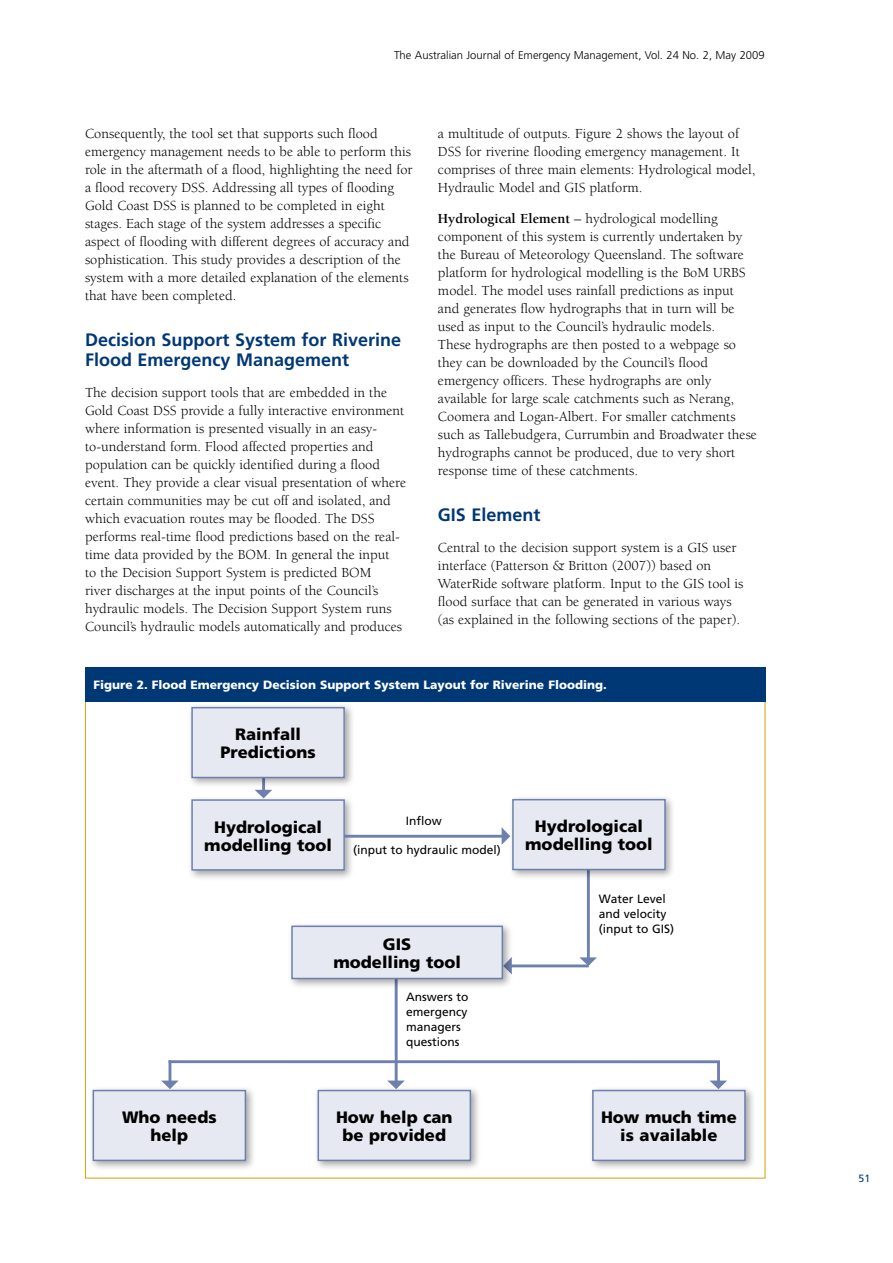
<style>
.page{position:relative;width:893px;height:1263px;background:#fff}
.page>*{position:absolute;margin:0;border:0;box-sizing:border-box;transform-origin:0 0}
.t1{font:700 18px/20.2px "Frutiger";color:#003876}
.t2{font:900 16.5px/18px "Frutiger";color:#000;text-align:center}
.t3{font:14.25px/18px "Berkeley";color:#000}
.t4{font:12px/15px "Frutiger";color:#000}
.t5{font:900 12px "Frutiger";color:#fff}
.t6{font:300 11.25px "Frutiger";color:#000}
.t7{font:10.5px "Frutiger";color:#003876}
.s1{font-weight:700}
</style>
<div class="page">
<div style="left:85px;top:667px;width:680px;height:35px;background:#003876"></div>
<div style="left:88px;top:1085px;width:168px;height:86px;background:#000;opacity:.35"></div>
<div style="left:93px;top:1090px;width:152px;height:70px;background:#e7e9f2"></div>
<div style="left:93px;top:1090px;width:153px;height:71px;border:2px solid #6e80ad"></div>
<div style="left:313px;top:1085px;width:168px;height:86px;background:#000;opacity:.35"></div>
<div style="left:318px;top:1090px;width:152px;height:70px;background:#e7e9f2"></div>
<div style="left:318px;top:1090px;width:153px;height:71px;border:2px solid #6e80ad"></div>
<div style="left:588px;top:1085px;width:167px;height:86px;background:#000;opacity:.35"></div>
<div style="left:593px;top:1090px;width:152px;height:70px;background:#e7e9f2"></div>
<div style="left:592px;top:1090px;width:154px;height:71px;border:2px solid #6e80ad"></div>
<div style="left:187px;top:795px;width:167px;height:85px;background:#000;opacity:.35"></div>
<div style="left:192px;top:800px;width:152px;height:70px;background:#e7e9f2"></div>
<div style="left:191px;top:799px;width:154px;height:72px;border:2px solid #6e80ad"></div>
<hr style="left:344px;top:835px;width:162px;height:3px;background:#6e80ad">
<hr style="left:508px;top:964px;width:81px;height:3px;background:#6e80ad">
<hr style="left:169px;top:1060px;width:551px;height:3px;background:#6e80ad">
<hr style="left:587px;top:868px;width:3px;height:93px;background:#6e80ad">
<hr style="left:262px;top:773px;width:3px;height:24px;background:#6e80ad">
<svg style="left:502px;top:827px;width:6px;height:18px"></svg>
<svg style="left:579px;top:957px;width:18px;height:9px"></svg>
<svg style="left:255px;top:790px;width:17px;height:8px"></svg>
<div style="left:508px;top:794px;width:167px;height:86px;background:#000;opacity:.35"></div>
<div style="left:513px;top:800px;width:152px;height:69px;background:#e7e9f2"></div>
<div style="left:512px;top:799px;width:154px;height:71px;border:2px solid #6e80ad"></div>
<div style="left:187px;top:702px;width:167px;height:86px;background:#000;opacity:.35"></div>
<div style="left:192px;top:708px;width:152px;height:69px;background:#e7e9f2"></div>
<div style="left:191px;top:707px;width:154px;height:71px;border:2px solid #6e80ad"></div>
<hr style="left:395px;top:977px;width:3px;height:107px;background:#6e80ad">
<hr style="left:169px;top:1060px;width:2px;height:24px;background:#6e80ad">
<hr style="left:717px;top:1061px;width:3px;height:23px;background:#6e80ad">
<svg style="left:387px;top:1080px;width:18px;height:9px"></svg>
<svg style="left:161px;top:1080px;width:18px;height:9px"></svg>
<svg style="left:709px;top:1080px;width:18px;height:9px"></svg>
<div style="left:287px;top:921px;width:226px;height:68px;background:#000;opacity:.35"></div>
<div style="left:292px;top:926px;width:210px;height:52px;background:#e7e9f2"></div>
<div style="left:291px;top:925px;width:212px;height:54px;border:2px solid #6e80ad"></div>
<p class="t6" style="left:394px;top:49px;width:372px">The Australian Journal of Emergency Management, Vol. 24 No. 2, May 2009</p>
<p class="t3" style="left:85px;top:125px;width:329px">Consequently, the tool set that supports such flood emergency management needs to be able to perform this role in the aftermath of a flood, highlighting the need for a flood recovery DSS. Addressing all types of flooding Gold Coast DSS is planned to be completed in eight stages. Each stage of the system addresses a specific aspect of flooding with different degrees of accuracy and sophistication. This study provides a description of the system with a more detailed explanation of the elements that have been completed.</p>
<p class="t1" style="left:85px;top:330px;width:318px">Decision Support System for Riverine<br>Flood Emergency Management</p>
<p class="t3" style="left:85px;top:384px;width:323px">The decision support tools that are embedded in the Gold Coast DSS provide a fully interactive environment where information is presented visually in an easy&shy;to-understand form. Flood affected properties and population can be quickly identified during a flood event. They provide a clear visual presentation of where certain communities may be cut off and isolated, and which evacuation routes may be flooded. The DSS performs real-time flood predictions based on the real&shy;time data provided by the BOM. In general the input<br>to the Decision Support System is predicted BOM<br>river discharges at the input points of the Council’s hydraulic models. The Decision Support System runs Council’s hydraulic models automatically and produces</p>
<p class="t3" style="left:438px;top:125px;width:319px">a multitude of outputs. Figure 2 shows the layout of DSS for riverine flooding emergency management. It comprises of three main elements: Hydrological model, Hydraulic Model and GIS platform.</p>
<p class="t3" style="left:438px;top:210px;width:321px"><span class="s1">Hydrological Element</span> – hydrological modelling component of this system is currently undertaken by the Bureau of Meteorology Queensland. The software platform for hydrological modelling is the BoM URBS model. The model uses rainfall predictions as input and generates flow hydrographs that in turn will be used as input to the Council’s hydraulic models.<br>These hydrographs are then posted to a webpage so they can be downloaded by the Council’s flood emergency officers. These hydrographs are only available for large scale catchments such as Nerang, Coomera and Logan-Albert. For smaller catchments such as Tallebudgera, Currumbin and Broadwater these hydrographs cannot be produced, due to very short response time of these catchments.</p>
<p class="t1" style="left:438px;top:504px;width:104px">GIS Element</p>
<p class="t3" style="left:438px;top:538px;width:307px">Central to the decision support system is a GIS user interface (Patterson &amp; Britton (2007)) based on WaterRide software platform. Input to the GIS tool is flood surface that can be generated in various ways (as explained in the following sections of the paper).</p>
<p class="t5" style="left:94px;top:678px;width:515px">Figure 2. Flood Emergency Decision Support System Layout for Riverine Flooding.</p>
<p class="t2" style="left:221px;top:725px;width:97px">Rainfall<br>Predictions</p>
<p class="t2" style="left:204px;top:818px;width:129px">Hydrological modelling tool</p>
<p class="t4" style="left:406px;top:813px;width:37px">Inflow</p>
<p class="t4" style="left:353px;top:842px;width:149px">(input to hydraulic model)</p>
<p class="t2" style="left:333px;top:935px;width:129px">GIS<br>modelling tool</p>
<p class="t4" style="left:406px;top:989px;width:64px">Answers to emergency managers questions</p>
<p class="t2" style="left:525px;top:817px;width:129px">Hydrological modelling tool</p>
<p class="t4" style="left:599px;top:891px;width:69px">Water Level and velocity</p>
<p class="t4" style="left:599px;top:922px;width:77px">(input to GIS)</p>
<p class="t2" style="left:122px;top:1108px;width:96px">Who needs help</p>
<p class="t2" style="left:336px;top:1108px;width:118px">How help can be provided</p>
<p class="t2" style="left:601px;top:1108px;width:137px">How much time is available</p>
<p class="t7" style="left:858px;top:1172px;width:13px">51</p>
</div>
